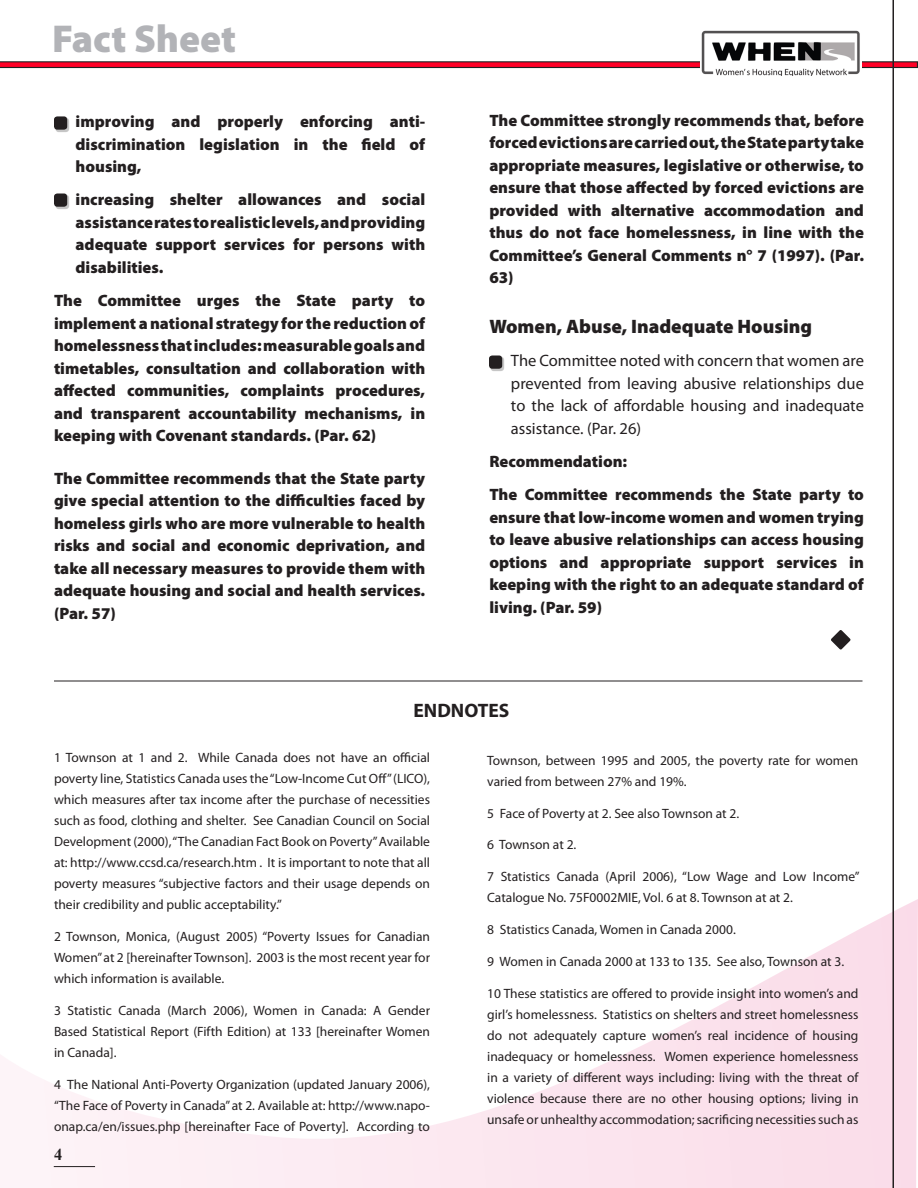
<style>
.page{position:relative;width:918px;height:1188px;background:#fff}
.page>*{position:absolute;margin:0;border:0;box-sizing:border-box;transform-origin:0 0}
.Main{font:900 39px "Myriad Pro";color:#b2b3b7}
.Main-2{font:900 19.5px "Myriad Pro";color:#231f20}
.Main-3{font:700 19.5px "Myriad Pro";color:#231f20}
.Recommend{font:900 16.5px/22.5px "Myriad Pro";color:#231f20;text-align:justify}
.Main-4{font:16.5px/22.5px "Myriad Pro";color:#231f20;text-align:justify}
.EndNotes{font:13.5px/21px "Myriad Pro";color:#231f20;text-align:justify}
</style>
<div class="page">
<svg style="left:0;top:899px;width:918px;height:289px"></svg>
<svg style="left:917px;top:904px;width:1px;height:284px"></svg>
<svg style="left:831px;top:630px;width:20px;height:20px"></svg>
<hr style="left:54px;top:681px;width:808px;height:1px;background:#231f20">
<img style="left:701px;top:30px;width:159px;height:46px">
<hr style="left:54px;top:1166px;width:41px;height:1px;background:#231f20">
<hr style="left:892px;top:0;width:2px;height:1188px;background:#231f20">
<svg style="left:0;top:61px;width:918px;height:7px"></svg>
<div style="left:54px;top:117px;width:17px;height:16px;background:#999;opacity:.56"></div>
<div style="left:54px;top:116px;width:13px;height:14px;background:#231f20;border-radius:3px"></div>
<div style="left:54px;top:194px;width:17px;height:16px;background:#999;opacity:.56"></div>
<div style="left:54px;top:194px;width:13px;height:13px;background:#231f20;border-radius:3px"></div>
<div style="left:489px;top:356px;width:17px;height:16px;background:#999;opacity:.56"></div>
<div style="left:489px;top:356px;width:13px;height:13px;background:#231f20;border-radius:3px"></div>
<svg style="left:54px;top:1149px;width:8px;height:11px"></svg>
<p class="Main" style="left:52px;top:13px;width:186px">Fact Sheet</p>
<p class="Recommend" style="left:76px;top:110px;width:351px">improving and properly enforcing anti&shy;discrimination legislation in the field of housing,</p>
<p class="Recommend" style="left:76px;top:188px;width:351px">increasing shelter allowances and social assistance rates to realistic levels, and providing adequate support services for persons with disabilities.</p>
<p class="Recommend" style="left:54px;top:289px;width:373px">The Committee urges the State party to implement a national strategy for the reduction of homelessness that includes: measurable goals and timetables, consultation and collaboration with affected communities, complaints procedures, and transparent accountability mechanisms, in keeping with Covenant standards. (Par. 62)</p>
<p class="Recommend" style="left:54px;top:467px;width:373px">The Committee recommends that the State party give special attention to the difficulties faced by homeless girls who are more vulnerable to health risks and social and economic deprivation, and take all necessary measures to provide them with adequate housing and social and health services. (Par. 57)</p>
<p class="Recommend" style="left:489px;top:108px;width:376px">The Committee strongly recommends that, before forced evictions are carried out, the State party take appropriate measures, legislative or otherwise, to ensure that those affected by forced evictions are provided with alternative accommodation and thus do not face homelessness, in line with the Committee’s General Comments n° 7 (1997). (Par.<br>63)</p>
<p class="Main-2" style="left:489px;top:313px;width:324px">Women, Abuse, Inadequate Housing</p>
<p class="Main-4" style="left:511px;top:349px;width:355px">The Committee noted with concern that women are prevented from leaving abusive relationships due to the lack of affordable housing and inadequate assistance. (Par. 26)</p>
<p class="Recommend" style="left:489px;top:449px;width:139px">Recommendation:</p>
<p class="Recommend" style="left:489px;top:483px;width:376px">The Committee recommends the State party to ensure that low-income women and women trying to leave abusive relationships can access housing options and appropriate support services in keeping with the right to an adequate standard of living. (Par. 59)</p>
<p class="Main-3" style="left:414px;top:697px;width:97px">ENDNOTES</p>
<p class="EndNotes" style="left:54px;top:747px;width:378px">1 Townson at 1 and 2. While Canada does not have an official poverty line, Statistics Canada uses the “Low-Income Cut Off” (LICO), which measures after tax income after the purchase of necessities such as food, clothing and shelter. See Canadian Council on Social Development (2000), “The Canadian Fact Book on Poverty” Available at: http://www.ccsd.ca/research.htm . It is important to note that all poverty measures “subjective factors and their usage depends on their credibility and public acceptability.”</p>
<p class="EndNotes" style="left:54px;top:926px;width:378px">2 Townson, Monica, (August 2005) “Poverty Issues for Canadian Women” at 2 [hereinafter Townson]. 2003 is the most recent year for which information is available.</p>
<p class="EndNotes" style="left:54px;top:1000px;width:378px">3 Statistic Canada (March 2006), Women in Canada: A Gender Based Statistical Report (Fifth Edition) at 133 [hereinafter Women in Canada].</p>
<p class="EndNotes" style="left:54px;top:1074px;width:378px">4 The National Anti-Poverty Organization (updated January 2006), “The Face of Poverty in Canada” at 2. Available at: http://www.napo&shy;onap.ca/en/issues.php [hereinafter Face of Poverty]. According to</p>
<p class="EndNotes" style="left:487px;top:750px;width:373px">Townson, between 1995 and 2005, the poverty rate for women varied from between 27% and 19%.</p>
<p class="EndNotes" style="left:487px;top:802px;width:254px">5 Face of Poverty at 2. See also Townson at 2.</p>
<p class="EndNotes" style="left:487px;top:834px;width:91px">6 Townson at 2.</p>
<p class="EndNotes" style="left:487px;top:866px;width:374px">7 Statistics Canada (April 2006), “Low Wage and Low Income”<br>Catalogue No. 75F0002MIE, Vol. 6 at 8. Townson at at 2.</p>
<p class="EndNotes" style="left:487px;top:919px;width:250px">8 Statistics Canada, Women in Canada 2000.</p>
<p class="EndNotes" style="left:487px;top:951px;width:359px">9 Women in Canada 2000 at 133 to 135. See also, Townson at 3.</p>
<p class="EndNotes" style="left:487px;top:982px;width:373px">10 These statistics are offered to provide insight into women’s and girl’s homelessness. Statistics on shelters and street homelessness do not adequately capture women’s real incidence of housing inadequacy or homelessness. Women experience homelessness in a variety of different ways including: living with the threat of violence because there are no other housing options; living in unsafe or unhealthy accommodation; sacrificing necessities such as</p>
</div>
